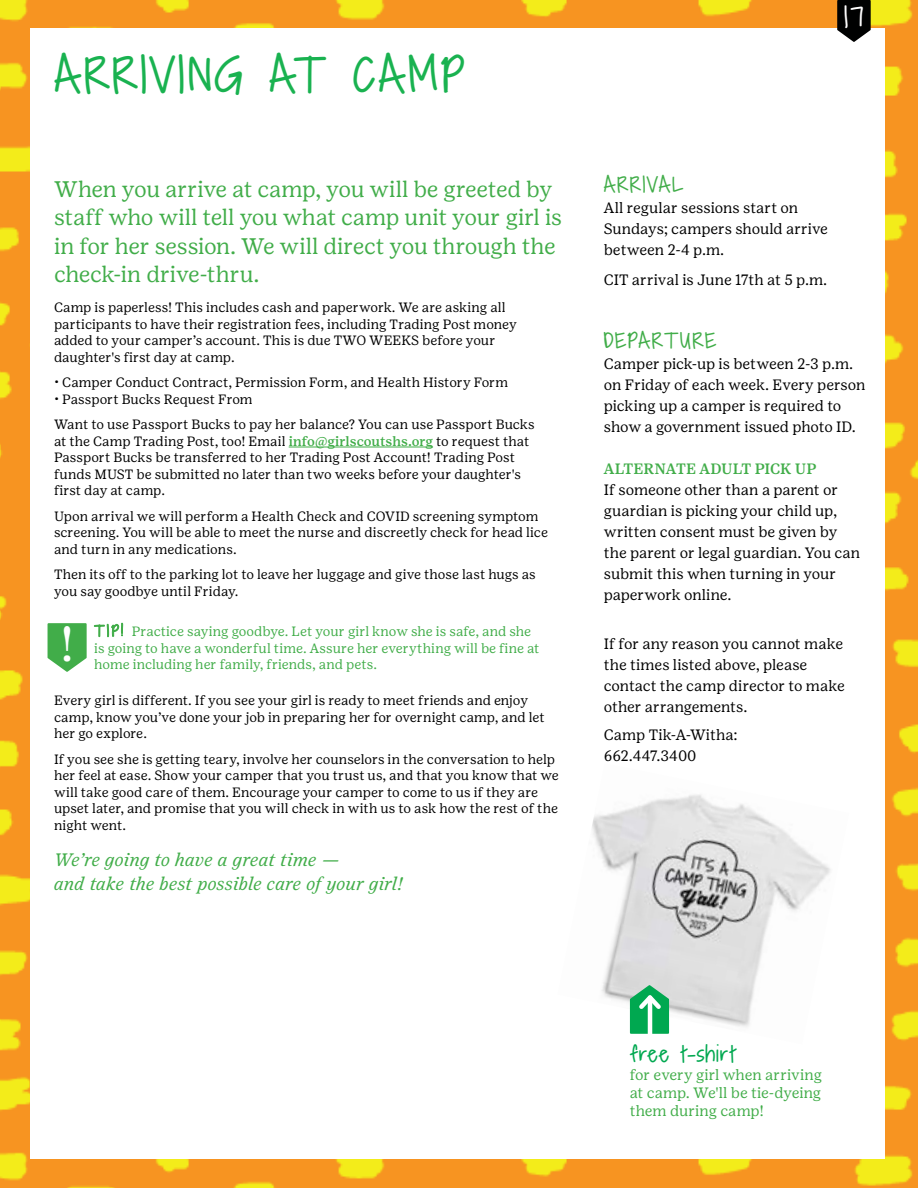
<style>
.page{position:relative;width:918px;height:1188px;background:#fff}
.page>*{position:absolute;margin:0;border:0;box-sizing:border-box;transform-origin:0 0}
.t1{font:48.6px "Girl Scout Text";color:#fff}
.t2{font:48px "Alpine Script";letter-spacing:.055em;color:#19b250}
.t3{font:27px "Alpine Script";color:#fff}
.t4{font:22.5px/28.5px "Girl Scout Text";letter-spacing:-.015em;color:#41ad49}
.t5{font:22.5px "Alpine Script";letter-spacing:.035em;color:#00a850}
.t6{font:21px "Alpine Script";letter-spacing:.065em;color:#41ad49}
.t7{font:italic 18px/24px "Girl Scout Text";color:#41ad49}
.t8{font:15px/21px "Girl Scout Text";letter-spacing:-.005em;color:#000}
.t9{font:15px/18px "Girl Scout Text";color:#41ad49;text-align:justify}
.t10{font:500 15px "Girl Scout Text";letter-spacing:-.015em;color:#41ad49}
.t11{font:13.5px/16.5px "Girl Scout Text";color:#000}
.t12{font:13.5px/16.5px "Girl Scout Text";color:#41ad49}
.s1{font-weight:500;color:#41ad49}
.s2{font-family:"Alpine Script";font-size:15px}
</style>
<div class="page">
<img style="left:0;top:0;width:918px;height:1188px">
<div style="left:30px;top:28px;width:855px;height:1132px;background:#fff"></div>
<svg style="left:837px;top:0;width:34px;height:42px"></svg>
<img style="left:592px;top:794px;width:239px;height:239px">
<hr style="left:289px;top:447px;width:144px;height:1px;background:#41ad49">
<svg style="left:630px;top:985px;width:39px;height:49px;background:#43bb7c"></svg>
<svg style="left:48px;top:623px;width:39px;height:49px;background:#5db964"></svg>
<h2 class="t2" style="left:54px;top:51px;width:412px">ARRIVING AT CAMP</h2>
<h3 class="t4" style="left:54px;top:174px;width:510px">When you arrive at camp, you will be greeted by staff who will tell you what camp unit your girl is in for her session. We will direct you through the check-in drive-thru.</h3>
<p class="t11" style="left:54px;top:299px;width:465px">Camp is paperless! This includes cash and paperwork. We are asking all participants to have their registration fees, including Trading Post money added to your camper’s account. This is due TWO WEEKS before your daughter's first day at camp.</p>
<p class="t11" style="left:54px;top:374px;width:456px">• Camper Conduct Contract, Permission Form, and Health History Form</p>
<p class="t11" style="left:54px;top:386px;width:482px;line-height:25.5px">• Passport Bucks Request From<br>Want to use Passport Bucks to pay her balance? You can use Passport Bucks</p>
<p class="t11" style="left:54px;top:432px;width:477px">at the Camp Trading Post, too! Email <span class="s1">info@girlscoutshs.org</span> to request that Passport Bucks be transferred to her Trading Post Account! Trading Post funds MUST be submitted no later than two weeks before your daughter's first day at camp.</p>
<p class="t11" style="left:54px;top:507px;width:496px">Upon arrival we will perform a Health Check and COVID screening symptom screening. You will be able to meet the nurse and discreetly check for head lice and turn in any medications.</p>
<p class="t11" style="left:54px;top:566px;width:483px">Then its off to the parking lot to leave her luggage and give those last hugs as you say goodbye until Friday.</p>
<p class="t12" style="left:94px;top:623px;width:447px"><span class="s2">T I P !</span> Practice saying goodbye. Let your girl know she is safe, and she is going to have a wonderful time. Assure her everything will be fine at home including her family, friends, and pets.</p>
<p class="t11" style="left:54px;top:692px;width:492px">Every girl is different. If you see your girl is ready to meet friends and enjoy camp, know you’ve done your job in preparing her for overnight camp, and let her go explore.</p>
<p class="t11" style="left:54px;top:750px;width:506px">If you see she is getting teary, involve her counselors in the conversation to help her feel at ease. Show your camper that you trust us, and that you know that we will take good care of them. Encourage your camper to come to us if they are upset later, and promise that you will check in with us to ask how the rest of the night went.</p>
<h3 class="t7" style="left:54px;top:847px;width:350px">We’re going to have a great time —<br>and take the best possible care of your girl!</h3>
<h1 class="t1" style="left:60px;top:615px;width:16px">!</h1>
<h3 class="t3" style="left:844px;top:4px;width:20px">17</h3>
<h3 class="t6" style="left:604px;top:174px;width:81px">ARRIVAL</h3>
<p class="t8" style="left:604px;top:197px;width:226px">All regular sessions start on<br>Sundays; campers should arrive between 2-4 p.m.</p>
<p class="t8" style="left:604px;top:269px;width:225px">CIT arrival is June 17th at 5 p.m.</p>
<h3 class="t6" style="left:604px;top:330px;width:114px">DEPARTURE</h3>
<p class="t8" style="left:604px;top:353px;width:263px">Camper pick-up is between 2-3 p.m. on Friday of each week. Every person picking up a camper is required to show a government issued photo ID.</p>
<p class="t10" style="left:604px;top:460px;width:214px">ALTERNATE ADULT PICK UP</p>
<p class="t8" style="left:604px;top:479px;width:258px">If someone other than a parent or guardian is picking your child up, written consent must be given by the parent or legal guardian. You can submit this when turning in your paperwork online.</p>
<p class="t8" style="left:604px;top:633px;width:243px">If for any reason you cannot make the times listed above, please contact the camp director to make other arrangements.</p>
<p class="t8" style="left:604px;top:724px;width:135px">Camp Tik-A-Witha:<br>662.447.3400</p>
<h3 class="t5" style="left:630px;top:1043px;width:109px">free t-shirt</h3>
<p class="t9" style="left:630px;top:1066px;width:194px">for every girl when arriving at camp. We'll be tie-dyeing them during camp!</p>
</div>
